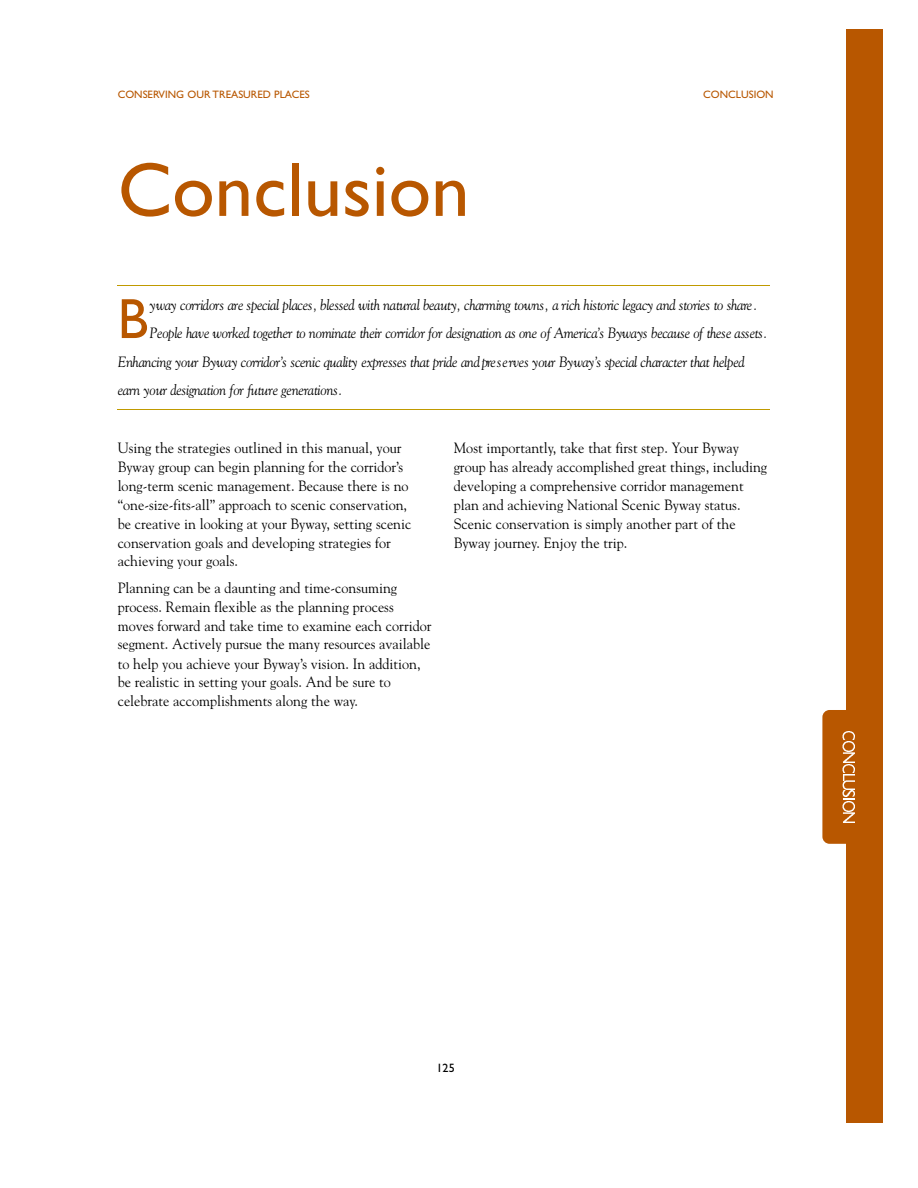
<style>
.page{position:relative;width:918px;height:1188px;background:#fff}
.page>*{position:absolute;margin:0;border:0;box-sizing:border-box;transform-origin:0 0}
.t1{font:76.95px "Gill Sans";color:#b85700}
.t2{font:56.85px "Gill Sans";color:#b85700;scale:.95 1}
.t3{font:14.85px/18.9px "Goudy";color:#000;scale:.95 1}
.t4{font:italic 14.85px "Goudy";letter-spacing:-.02em;color:#000;scale:.95 1}
.t5{font:12.15px "Gill Sans";color:#000}
.t6{font:10.8px "Gill Sans";color:#b85700}
</style>
<div class="page">
<div style="left:847px;top:30px;width:36px;height:1093px;background:#b85700"></div>
<hr style="left:118px;top:285px;width:652px;height:1px;background:#c09a00">
<hr style="left:118px;top:409px;width:652px;height:1px;background:#c09a00">
<svg style="left:822px;top:710px;width:33px;height:134px"></svg>
<img style="left:839px;top:801px;width:15px;height:21px">
<p class="t6" style="left:118px;top:91px;width:193px">CONSERVING OUR TREASURED PLACES</p>
<p class="t6" style="left:703px;top:91px;width:72px">CONCLUSION</p>
<h1 class="t1" style="left:118px;top:163px;width:353px">Conclusion</h1>
<h2 class="t2" style="left:118px;top:299px;width:34px">B</h2>
<p class="t4" style="left:149px;top:299px;width:642px">yway corridors are special places, blessed with natural beauty, charming towns, a rich historic legacy and stories to share .</p>
<p class="t4" style="left:149px;top:327px;width:652px">People have worked together to nominate their corridor for designation as one of America’s Byways because of these assets.</p>
<p class="t4" style="left:118px;top:355px;width:662px">Enhancing your Byway corrid o r’s scenic quality expresses that pride and pre s e rves your Byway’s special character that helped</p>
<p class="t4" style="left:118px;top:384px;width:238px">e a rn your designation for future generations.</p>
<p class="t3" style="left:118px;top:440px;width:311px">Using the strategies outlined in this manual, your Byway group can begin planning for the corridor’s long-term scenic management. Because there is no “one-size-fits-all” approach to scenic conservation, be creative in looking at your Byway, setting scenic conservation goals and developing strategies for achieving your goals.</p>
<p class="t3" style="left:118px;top:579px;width:332px">Planning can be a daunting and time-consuming process. Remain flexible as the planning process moves forward and take time to examine each corridor segment. Actively pursue the many resources available to help you achieve your Byway’s vision. In addition, be realistic in setting your goals. And be sure to celebrate accomplishments along the way.</p>
<p class="t3" style="left:454px;top:440px;width:331px">Most importantly, take that first step. Your Byway group has already accomplished great things, including developing a comprehensive corridor management plan and achieving National Scenic Byway status.<br>Scenic conservation is simply another part of the Byway journey. Enjoy the trip.</p>
<p class="t5" style="left:437px;top:1064px;width:20px">125</p>
</div>
